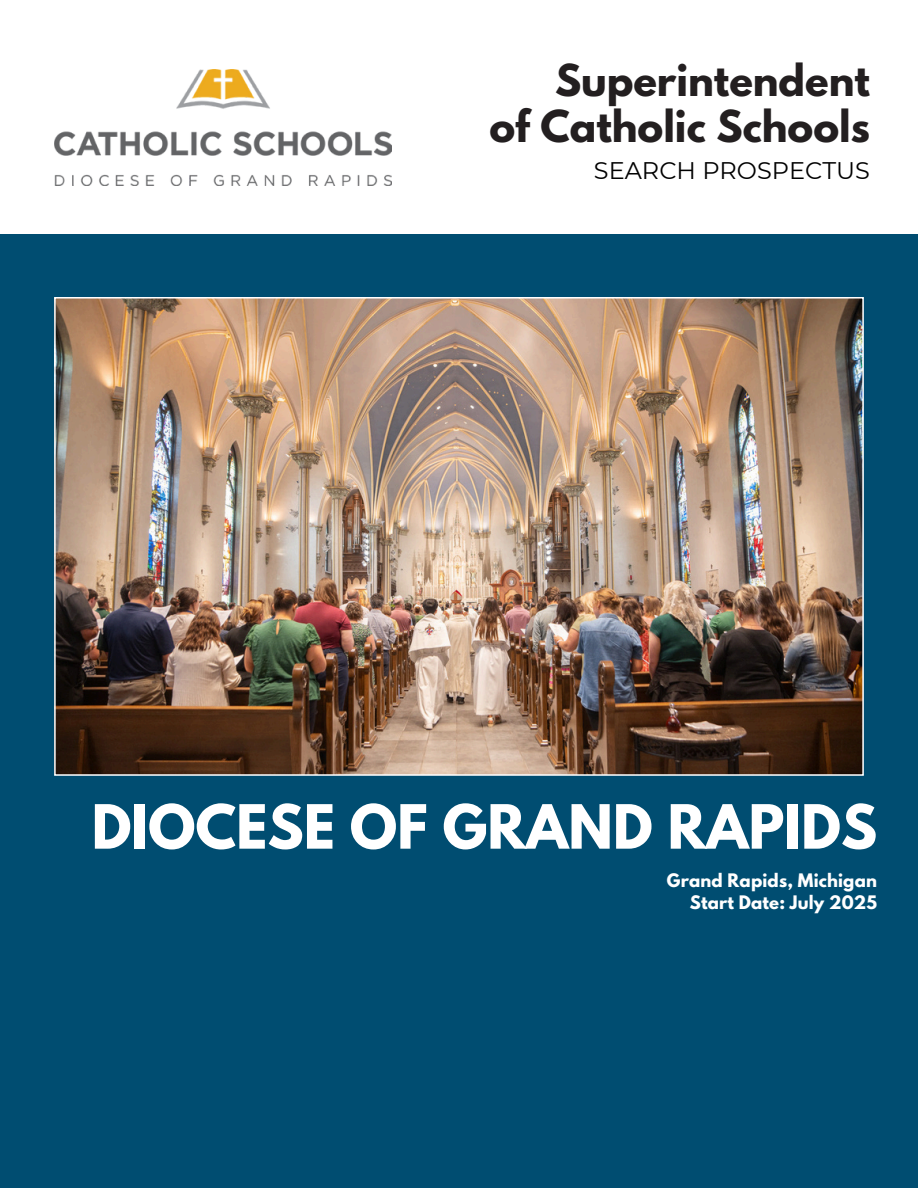
<style>
.page{position:relative;width:918px;height:1188px;background:#fff}
.page>*{position:absolute;margin:0;border:0;box-sizing:border-box;transform-origin:0 0}
.t1{font:700 54px "League Spartan";color:#fff}
.t2{font:700 39px "League Spartan";color:#231f20}
.t3{font:24px "Montserrat";color:#000}
.t4{font:700 16.5px/22.5px "League Spartan";letter-spacing:.01em;color:#fff;text-align:right}
</style>
<div class="page">
<div style="left:0;top:234px;width:918px;height:954px;background:#004d71"></div>
<img style="left:54px;top:70px;width:338px;height:116px">
<img style="left:54px;top:297px;width:810px;height:479px">
<h2 class="t2" style="left:555px;top:61px;width:316px">Superintendent</h2>
<h2 class="t2" style="left:489px;top:107px;width:382px">of Catholic Schools</h2>
<p class="t3" style="left:594px;top:155px;width:277px">SEARCH PROSPECTUS</p>
<p class="t1" style="left:92px;top:800px;width:787px">DIOCESE OF GRAND RAPIDS</p>
<p class="t4" style="left:667px;top:871px;width:212px">Grand Rapids, Michigan<br>Start Date: July 2025</p>
</div>
